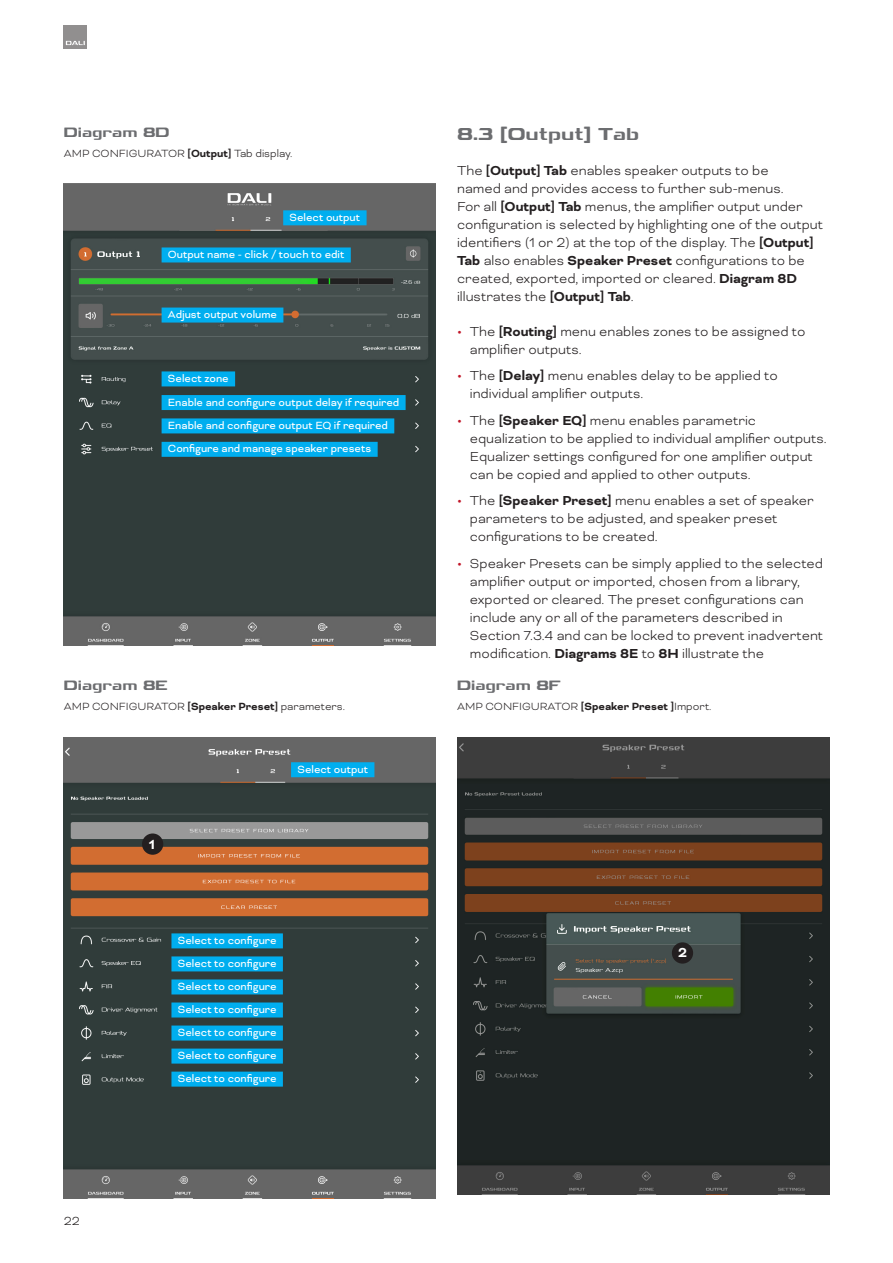
<style>
.page{position:relative;width:893px;height:1263px;background:#fff}
.page>*{position:absolute;margin:0;border:0;box-sizing:border-box;transform-origin:0 0}
._2_Heading_Style{font:700 21px "Dali Font 2";color:#6c6d70}
.DIAGRAM_Header_Level_1{font:700 16.5px "Dali Font 2";color:#6c6d70}
.Body{font:300 15px/18px "Bicyclette";color:#231f20}
.t1{font:700 15px "Bicyclette";color:#fff}
.t2{font:300 13.5px "Bicyclette";color:#231f20}
.Blue_Diag_Label{font:12px "Bicyclette";color:#fff}
.DIAGRAM_Body{font:300 12px "Bicyclette";color:#231f20}
.s1{font-weight:700}
.s2{font-weight:700;color:#c11628}
</style>
<div class="page">
<img style="left:64px;top:737px;width:372px;height:461px">
<img style="left:457px;top:737px;width:372px;height:457px">
<div style="left:171px;top:933px;width:112px;height:15px;background:#00aeef"></div>
<div style="left:171px;top:956px;width:112px;height:15px;background:#00aeef"></div>
<div style="left:171px;top:979px;width:112px;height:15px;background:#00aeef"></div>
<div style="left:171px;top:1002px;width:112px;height:15px;background:#00aeef"></div>
<div style="left:171px;top:1025px;width:112px;height:15px;background:#00aeef"></div>
<div style="left:171px;top:1048px;width:112px;height:15px;background:#00aeef"></div>
<div style="left:171px;top:1071px;width:112px;height:15px;background:#00aeef"></div>
<div style="left:291px;top:762px;width:83px;height:15px;background:#00aeef"></div>
<img style="left:64px;top:184px;width:372px;height:461px">
<div style="left:162px;top:247px;width:189px;height:15px;background:#00aeef"></div>
<div style="left:283px;top:210px;width:84px;height:15px;background:#00aeef"></div>
<div style="left:162px;top:371px;width:73px;height:15px;background:#00aeef"></div>
<div style="left:162px;top:395px;width:244px;height:15px;background:#00aeef"></div>
<div style="left:162px;top:418px;width:232px;height:15px;background:#00aeef"></div>
<div style="left:162px;top:442px;width:216px;height:15px;background:#00aeef"></div>
<div style="left:162px;top:308px;width:121px;height:15px;background:#00aeef"></div>
<div style="left:142px;top:833px;width:21px;height:22px;background:#231f20;border-radius:50%"></div>
<div style="left:672px;top:942px;width:21px;height:21px;background:#231f20;border-radius:50%"></div>
<div style="left:64px;top:26px;width:23px;height:23px;background:#918f8f"></div>
<svg style="left:66px;top:41px;width:19px;height:4px"></svg>
<p class="DIAGRAM_Header_Level_1" style="left:64px;top:124px;width:107px">Diagram 8D</p>
<p class="DIAGRAM_Body" style="left:64px;top:146px;width:230px">AMP CONFIGURATOR <span class="s1">[Output]</span> Tab display.</p>
<p class="Blue_Diag_Label" style="left:290px;top:210px;width:72px">Select output</p>
<p class="Blue_Diag_Label" style="left:168px;top:248px;width:178px">Output name - click / touch to edit</p>
<p class="Blue_Diag_Label" style="left:168px;top:308px;width:111px">Adjust output volume</p>
<p class="Blue_Diag_Label" style="left:168px;top:371px;width:62px">Select zone</p>
<p class="Blue_Diag_Label" style="left:168px;top:395px;width:233px">Enable and configure output delay if required</p>
<p class="Blue_Diag_Label" style="left:168px;top:418px;width:221px">Enable and configure output EQ if required</p>
<p class="Blue_Diag_Label" style="left:168px;top:442px;width:205px">Configure and manage speaker presets</p>
<p class="DIAGRAM_Header_Level_1" style="left:64px;top:677px;width:106px">Diagram 8E</p>
<p class="DIAGRAM_Body" style="left:64px;top:700px;width:283px">AMP CONFIGURATOR <span class="s1">[Speaker Preset]</span> parameters.</p>
<p class="t2" style="left:64px;top:1213px;width:18px">22</p>
<p class="t1" style="left:149px;top:835px;width:8px">1</p>
<p class="Blue_Diag_Label" style="left:297px;top:762px;width:72px">Select output</p>
<p class="Blue_Diag_Label" style="left:178px;top:933px;width:100px">Select to configure</p>
<p class="Blue_Diag_Label" style="left:178px;top:956px;width:100px">Select to configure</p>
<p class="Blue_Diag_Label" style="left:178px;top:979px;width:100px">Select to configure</p>
<p class="Blue_Diag_Label" style="left:178px;top:1002px;width:100px">Select to configure</p>
<p class="Blue_Diag_Label" style="left:178px;top:1025px;width:100px">Select to configure</p>
<p class="Blue_Diag_Label" style="left:178px;top:1049px;width:100px">Select to configure</p>
<p class="Blue_Diag_Label" style="left:178px;top:1072px;width:100px">Select to configure</p>
<p class="_2_Heading_Style" style="left:457px;top:123px;width:184px">8.3 [Output] Tab</p>
<p class="Body" style="left:457px;top:161px;width:367px">The <span class="s1">[Output] Tab</span> enables speaker outputs to be<br>named and provides access to further sub-menus.<br>For all <span class="s1">[Output] Tab</span> menus, the amplifier output under configuration is selected by highlighting one of the output identifiers (1 or 2) at the top of the display. The <span class="s1">[Output] Tab</span> also enables <span class="s1">Speaker Preset</span> configurations to be created, exported, imported or cleared. <span class="s1">Diagram 8D </span>illustrates the <span class="s1">[Output] Tab</span>.</p>
<p class="Body" style="left:470px;top:322px;width:337px;text-indent:-13px"><span class="s2">•</span> The <span class="s1">[Routing]</span> menu enables zones to be assigned to amplifier outputs.</p>
<p class="Body" style="left:470px;top:366px;width:309px;text-indent:-13px"><span class="s2">•</span> The <span class="s1">[Delay]</span> menu enables delay to be applied to individual amplifier outputs.</p>
<p class="Body" style="left:470px;top:411px;width:358px;text-indent:-13px"><span class="s2">•</span> The <span class="s1">[Speaker EQ]</span> menu enables parametric equalization to be applied to individual amplifier outputs.<br>Equalizer settings configured for one amplifier output can be copied and applied to other outputs.</p>
<p class="Body" style="left:470px;top:491px;width:345px;text-indent:-13px"><span class="s2">•</span> The <span class="s1">[Speaker Preset]</span> menu enables a set of speaker parameters to be adjusted, and speaker preset configurations to be created.</p>
<p class="Body" style="left:470px;top:554px;width:355px;text-indent:-13px"><span class="s2">•</span> Speaker Presets can be simply applied to the selected amplifier output or imported, chosen from a library, exported or cleared. The preset configurations can include any or all of the parameters described in Section 7.3.4 and can be locked to prevent inadvertent modification. <span class="s1">Diagrams 8E</span> to <span class="s1">8H</span> illustrate the</p>
<p class="DIAGRAM_Header_Level_1" style="left:457px;top:677px;width:105px">Diagram 8F</p>
<p class="DIAGRAM_Body" style="left:457px;top:700px;width:256px">AMP CONFIGURATOR <span class="s1">[Speaker Preset ]</span>Import.</p>
<p class="t1" style="left:678px;top:944px;width:11px">2</p>
</div>
